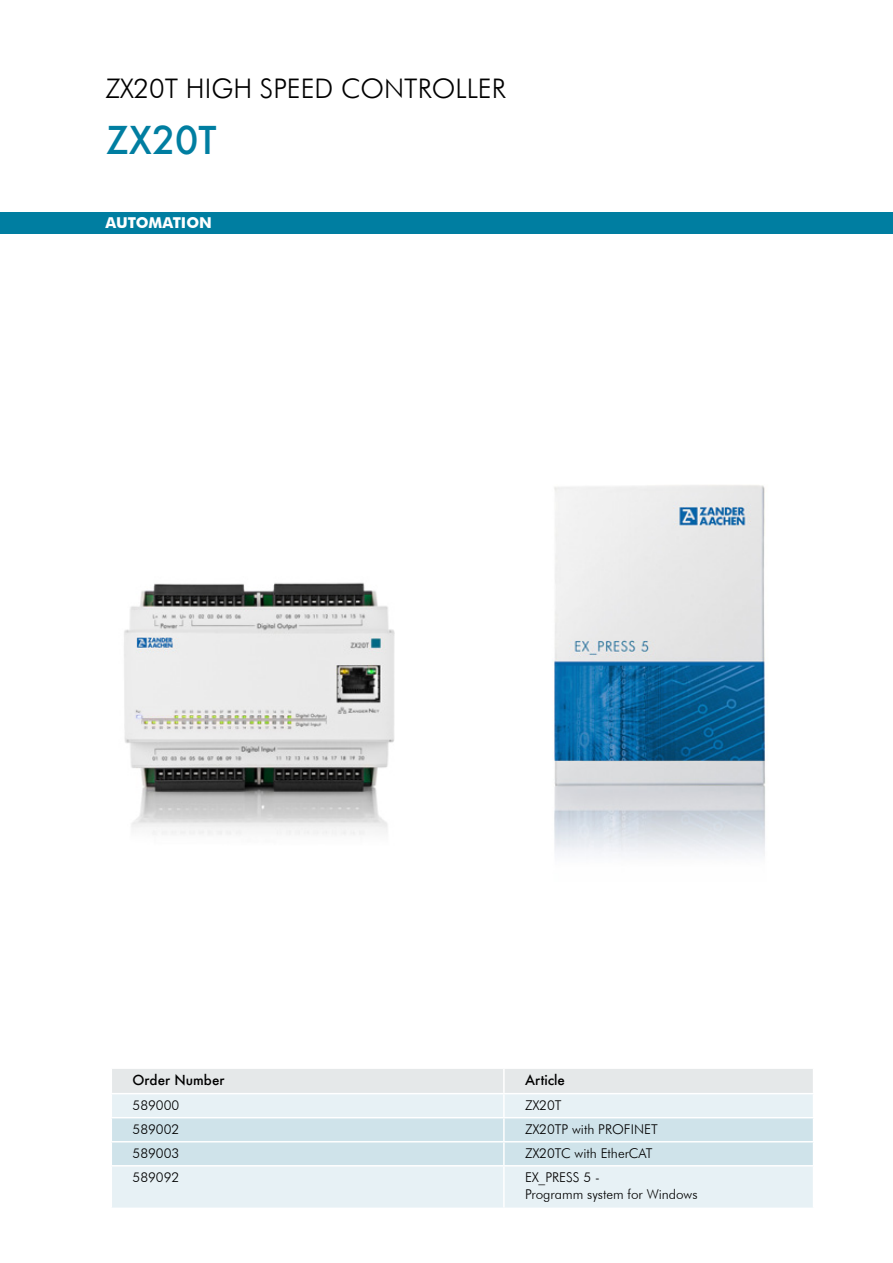
<style>
.page{position:relative;width:893px;height:1263px;background:#fff}
.page>*{position:absolute;margin:0;border:0;box-sizing:border-box;transform-origin:0 0}
.t1{font:500 37.5px "Futura";color:#007ea1}
.t2{font:300 27px "Futura BT";color:#000}
.t3{font:700 15px "Futura BT";color:#fff}
.t4{font:300 13.5px/16.5px "Futura BT";color:#000}
.t5{font:500 13.5px "Futura";color:#000}
</style>
<div class="page">
<div style="left:0;top:213px;width:893px;height:21px;background:#007ea1"></div>
<div style="left:112px;top:1166px;width:701px;height:41px;background:#e7f1f5"></div>
<hr style="left:503px;top:1166px;width:2px;height:41px;background:#fff">
<svg style="left:112px;top:1069px;width:701px;height:96px;background:#dce8ed"></svg>
<hr style="left:111px;top:1141px;width:393px;height:1px;background:#fff">
<hr style="left:504px;top:1141px;width:310px;height:1px;background:#fff">
<img style="left:124px;top:582px;width:271px;height:253px">
<img style="left:554px;top:485px;width:211px;height:373px">
<h2 class="t2" style="left:105px;top:72px;width:402px">ZX20T High Speed Controller</h2>
<h1 class="t1" style="left:105px;top:114px;width:112px">ZX20T</h1>
<p class="t3" style="left:105px;top:214px;width:108px">AUTOMATION</p>
<p class="t5" style="left:133px;top:1071px;width:94px">Order Number</p>
<p class="t5" style="left:525px;top:1071px;width:41px">Article</p>
<p class="t4" style="left:133px;top:1097px;width:48px">589000</p>
<p class="t4" style="left:525px;top:1097px;width:38px">ZX20T</p>
<p class="t4" style="left:133px;top:1121px;width:48px">589002</p>
<p class="t4" style="left:525px;top:1121px;width:83px">ZX20TP with PRO</p>
<p class="t4" style="left:624px;top:1121px;width:35px">FINET</p>
<p class="t4" style="left:133px;top:1145px;width:48px">589003</p>
<p class="t4" style="left:525px;top:1145px;width:129px">ZX20TC with EtherCAT</p>
<p class="t4" style="left:133px;top:1169px;width:48px">589092</p>
<p class="t4" style="left:525px;top:1169px;width:174px">EX_PRESS 5 -<br>Programm system for Windows</p>
</div>
